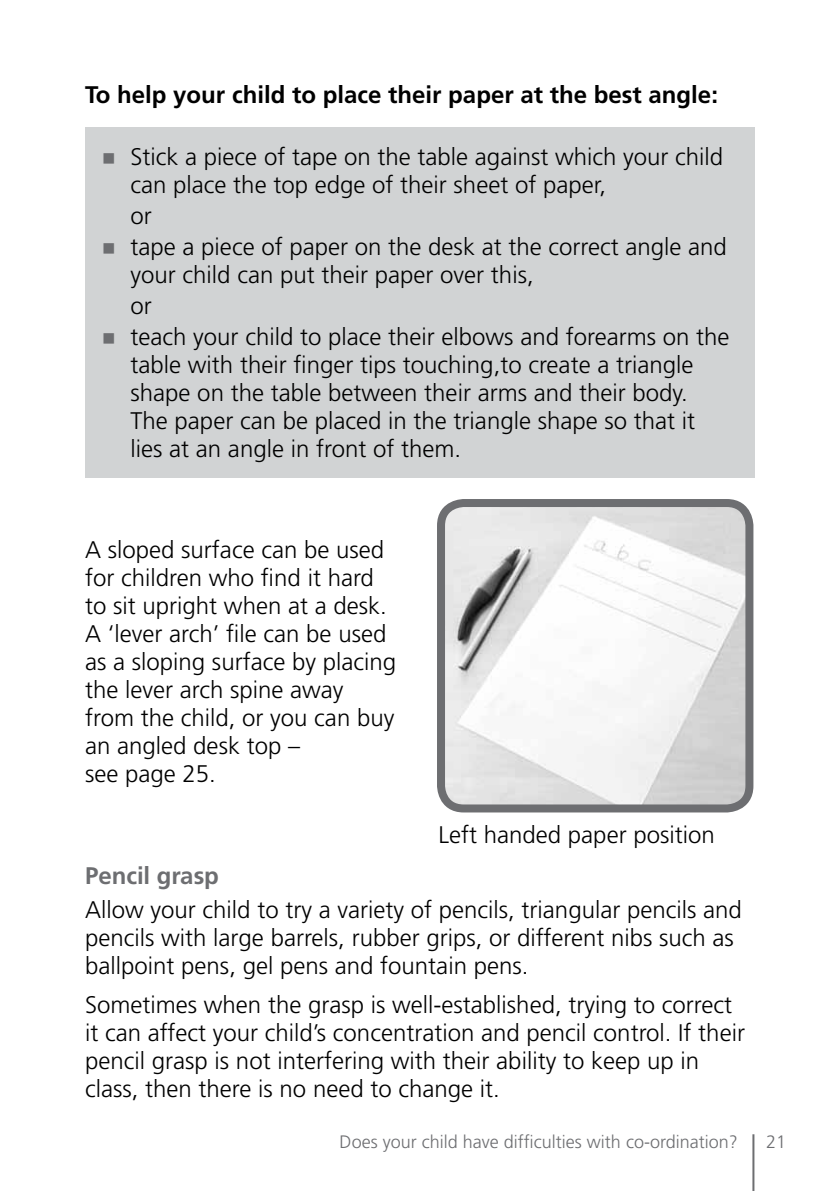
<style>
.page{position:relative;width:840px;height:1191px;background:#fff}
.page>*{position:absolute;margin:0;border:0;box-sizing:border-box;transform-origin:0 0}
.t1{font:300 24px/28px "Frutiger LT";color:#000}
.t2{font:300 24px/28px "Frutiger";color:#000}
.t3{font:700 24px "Frutiger LT";color:#000}
.t4{font:700 24px "Frutiger LT";letter-spacing:-.005em;color:#6d6e71}
.t5{font:300 18px "Frutiger LT";color:#6d6e71}
.s1{color:#6d6e71}
</style>
<div class="page">
<hr style="left:752px;top:1134px;width:2px;height:57px;background:#6d6e71">
<div style="left:85px;top:127px;width:669px;height:351px;background:#d1d3d4"></div>
<img style="left:446px;top:508px;width:298px;height:295px">
<div style="left:437px;top:499px;width:316px;height:313px;border:8px solid #6d6e71;border-radius:23px"></div>
<p class="t3" style="left:85px;top:81px;width:634px">To help your child to place their paper at the best angle:</p>
<p class="t2" style="left:130px;top:143px;width:594px;text-indent:-28px"><span class="s1">■</span> Stick a piece of tape on the table against which your child can place the top edge of their sheet of paper,</p>
<p class="t1" style="left:130px;top:202px;width:23px">or</p>
<p class="t2" style="left:130px;top:233px;width:597px;text-indent:-28px"><span class="s1">■</span> tape a piece of paper on the desk at the correct angle and your child can put their paper over this,</p>
<p class="t1" style="left:130px;top:292px;width:23px">or</p>
<p class="t2" style="left:130px;top:322px;width:600px;text-indent:-28px"><span class="s1">■</span> teach your child to place their elbows and forearms on the table with their finger tips touching,to create a triangle shape on the table between their arms and their body.<br>The paper can be placed in the triangle shape so that it lies at an angle in front of them.</p>
<p class="t1" style="left:85px;top:536px;width:312px">A sloped surface can be used for children who find it hard to sit upright when at a desk.<br>A ‘lever arch’ file can be used as a sloping surface by placing the lever arch spine away from the child, or you can buy an angled desk top –<br>see page 25.</p>
<p class="t1" style="left:438px;top:821px;width:278px">Left handed paper position</p>
<p class="t4" style="left:85px;top:862px;width:135px">Pencil grasp</p>
<p class="t1" style="left:85px;top:896px;width:658px">Allow your child to try a variety of pencils, triangular pencils and pencils with large barrels, rubber grips, or different nibs such as ballpoint pens, gel pens and fountain pens.</p>
<p class="t1" style="left:85px;top:991px;width:661px">Sometimes when the grasp is well-established, trying to correct it can affect your child’s concentration and pencil control. If their pencil grasp is not interfering with their ability to keep up in class, then there is no need to change it.</p>
<p class="t5" style="left:339px;top:1131px;width:399px">Does your child have difficulties with co-ordination?</p>
<p class="t5" style="left:765px;top:1131px;width:22px">21</p>
</div>
